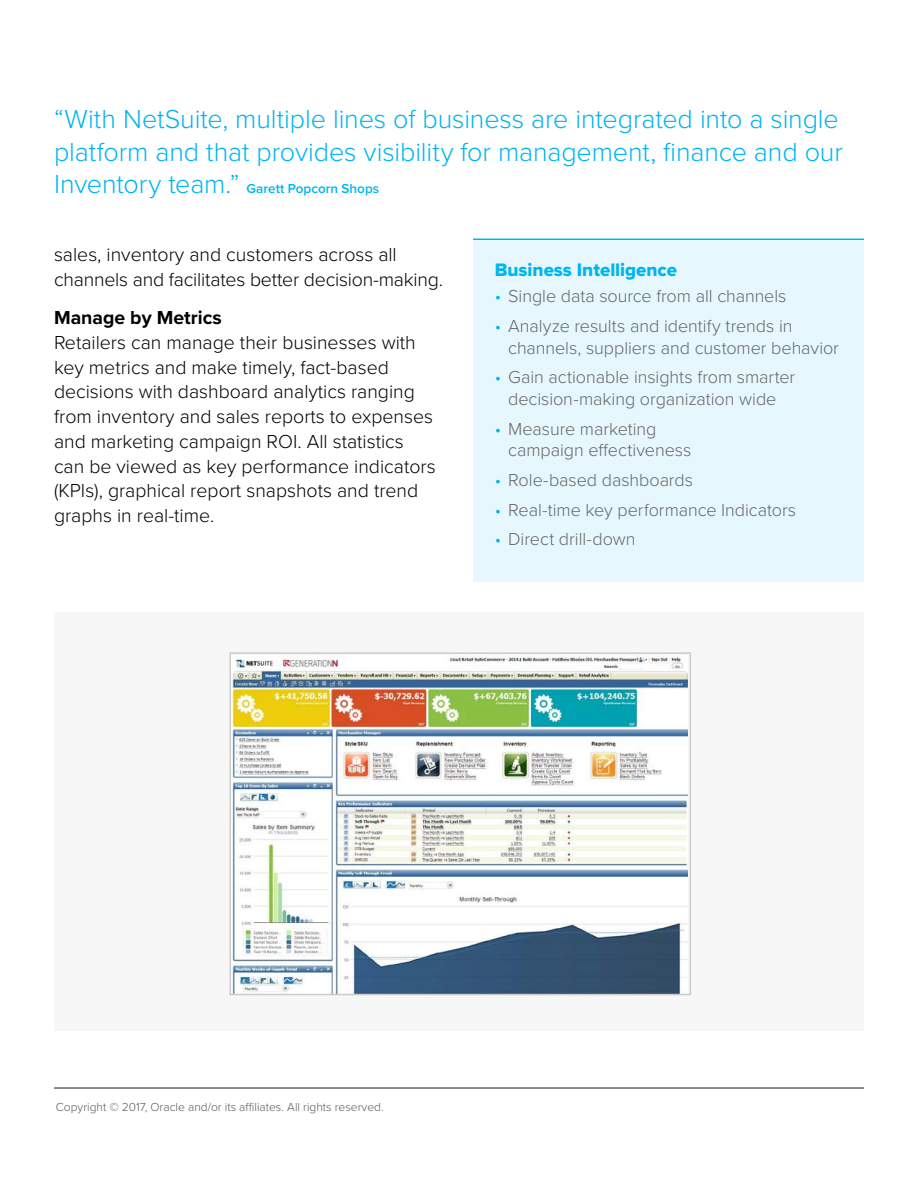
<style>
.page{position:relative;width:918px;height:1188px;background:#fff}
.page>*{position:absolute;margin:0;border:0;box-sizing:border-box;transform-origin:0 0}
.PullQuote_2016{font:300 27px/32.4px "Proxima Nova";letter-spacing:-.005em;color:#00b5ef}
.Body{font:300 19.5px/24.8px "Proxima Nova";color:#000}
.H3_sidebar_blue_head{font:18.75px "Proxima Nova Extrabld";color:#00b5ef}
.t1{font:300 18px/21.6px "Proxima Nova";letter-spacing:-.005em;color:#666}
.PullQuote_2016-2{font:600 13.5px "Proxima Nova";color:#00b5ef}
.t2{font:300 12px "Proxima Nova";color:#58595b}
.s1{font-weight:300;font-size:27px}
.s2{font-weight:700}
.s3{color:#00b5ef}
</style>
<div class="page">
<hr style="left:54px;top:1087px;width:810px;height:2px;background:#666">
<div style="left:54px;top:612px;width:810px;height:418px;background:#f7f7f7"></div>
<img style="left:233px;top:657px;width:455px;height:335px">
<div style="left:230px;top:652px;width:461px;height:343px;border:2px solid #ccc"></div>
<div style="left:473px;top:240px;width:391px;height:342px;background:#e6f8fd"></div>
<hr style="left:473px;top:238px;width:391px;height:2px;background:#00b5ef">
<p class="PullQuote_2016" style="left:54px;top:102px;width:790px">“With NetSuite, multiple lines of business are integrated into a single platform and that provides visibility for management, finance and our</p>
<p class="PullQuote_2016-2" style="left:54px;top:179px;width:327px"><span class="s1">Inventory team.”</span> Garett Popcorn Shops</p>
<p class="Body" style="left:54px;top:241px;width:391px">sales, inventory and customers across all channels and facilitates better decision-making.</p>
<p class="Body" style="left:54px;top:304px;width:383px"><span class="s2">Manage by Metrics<br></span>Retailers can manage their businesses with key metrics and make timely, fact-based decisions with dashboard analytics ranging from inventory and sales reports to expenses and marketing campaign ROI. All statistics can be viewed as key performance indicators (KPIs), graphical report snapshots and trend graphs in real-time.</p>
<p class="H3_sidebar_blue_head" style="left:495px;top:256px;width:184px">Business Intelligence</p>
<p class="t1" style="left:495px;top:285px;width:293px"><span class="s3">•</span> Single data source from all channels</p>
<p class="t1" style="left:508px;top:314px;width:332px;text-indent:-14px"><span class="s3">•</span> Analyze results and identify trends in channels, suppliers and customer behavior</p>
<p class="t1" style="left:495px;top:366px;width:302px;text-align:center"><span class="s3">•</span> Gain actionable insights from smarter decision-making organization wide</p>
<p class="t1" style="left:508px;top:417px;width:185px;text-indent:-14px"><span class="s3">•</span> Measure marketing campaign effectiveness</p>
<p class="t1" style="left:495px;top:468px;width:200px"><span class="s3">•</span> Role-based dashboards</p>
<p class="t1" style="left:495px;top:498px;width:303px"><span class="s3">•</span> Real-time key performance Indicators</p>
<p class="t1" style="left:495px;top:528px;width:142px"><span class="s3">•</span> Direct drill-down</p>
<p class="t2" style="left:56px;top:1098px;width:329px">Copyright © 2017, Oracle and/or its affiliates. All rights reserved.</p>
</div>
